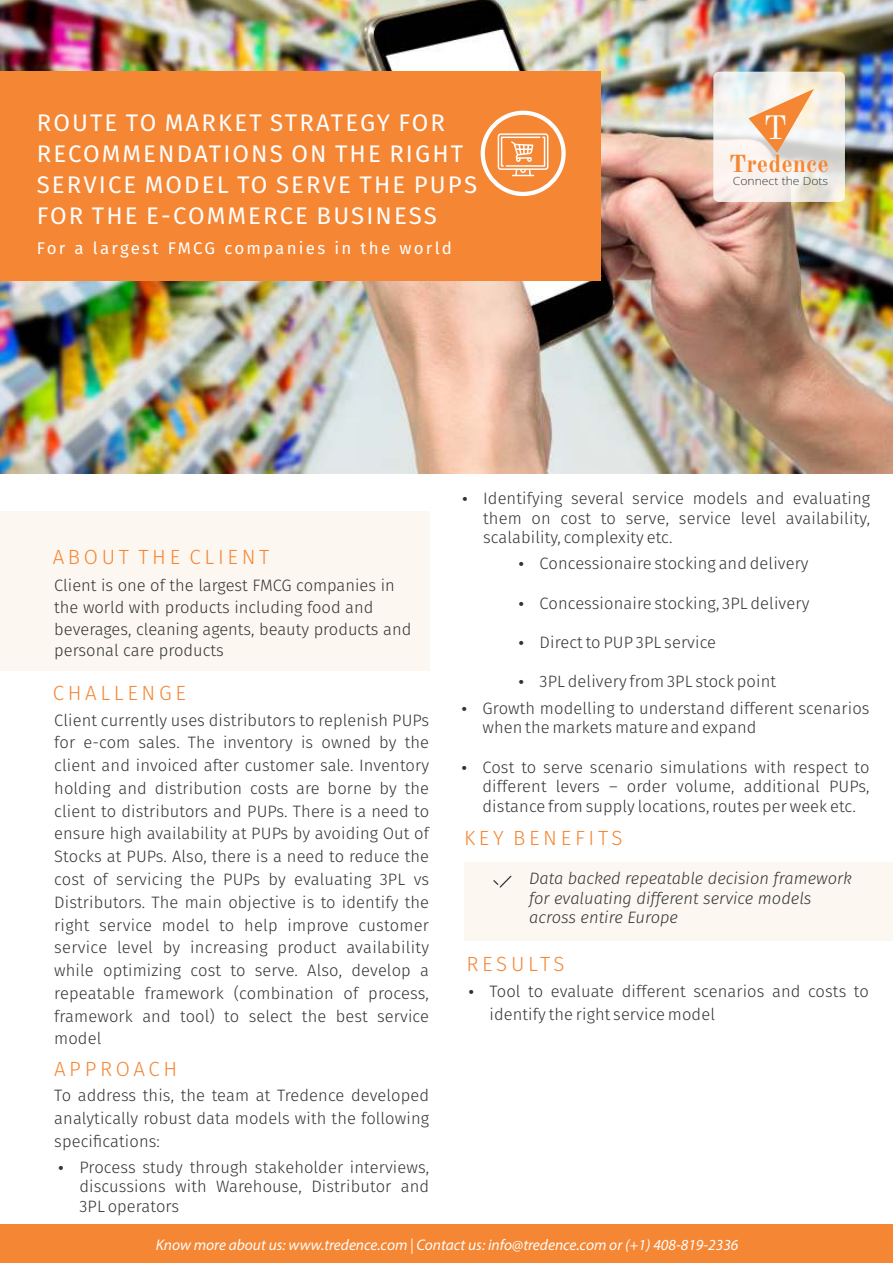
<style>
.page{position:relative;width:893px;height:1263px;background:#fff}
.page>*{position:absolute;margin:0;border:0;box-sizing:border-box;transform-origin:0 0}
.t1{font:33.15px "Old Standard TT";color:#fefefe}
.t2{font:700 24.15px "Old Standard TT";color:#f58634}
.t3{font:24px/30.9px "Fira Sans";letter-spacing:.09em;color:#fefefe}
.t4{font:300 20.55px "Fira Sans";letter-spacing:.18em;color:#f58634}
.t5{font:16.95px "Fira Sans";letter-spacing:.135em;color:#fefefe}
.t6{font:300 16.5px/22.8px "Fira Sans";letter-spacing:.005em;color:#323433;text-align:justify}
.t7{font:italic 300 16.5px/19.5px "Fira Sans";color:#323433}
.t8{font:italic 15.45px "Myriad Pro";color:#fefefe}
.t9{font:300 11.25px "Open Sans";color:#383b3c;scale:1.08 1}
</style>
<div class="page">
<img style="left:0;top:0;width:893px;height:474px">
<div style="left:1px;top:72px;width:600px;height:209px;background:#f58634"></div>
<div style="left:713px;top:72px;width:132px;height:130px;background:#fefefe;border-radius:6px;opacity:.8"></div>
<svg style="left:748px;top:89px;width:66px;height:64px"></svg>
<div style="left:0;top:511px;width:430px;height:159px;background:#fcf7f1"></div>
<div style="left:481px;top:111px;width:85px;height:85px;border:4px solid #fefefe;border-radius:50%"></div>
<div style="left:465px;top:862px;width:428px;height:79px;background:#fcf7f1"></div>
<div style="left:1px;top:1224px;width:892px;height:39px;background:#f58634"></div>
<svg style="left:493px;top:875px;width:19px;height:13px"></svg>
<svg style="left:498px;top:133px;width:50px;height:43px"></svg>
<h3 class="t3" style="left:37px;top:108px;width:442px">ROUTE TO MARKET STRATEGY FOR<br>RECOMMENDATIONS ON THE RIGHT<br>SERVICE MODEL TO SERVE THE PUPS<br>FOR THE E-COMMERCE BUSINESS</h3>
<p class="t5" style="left:37px;top:238px;width:417px">For a largest FMCG companies in the world</p>
<h1 class="t1" style="left:763px;top:114px;width:25px">T</h1>
<h2 class="t2" style="left:729px;top:154px;width:101px">Tredence</h2>
<p class="t9" style="left:733px;top:176px;width:90px">Connect the Dots</p>
<p class="t4" style="left:53px;top:545px;width:218px">ABOUT THE CLIENT</p>
<p class="t6" style="left:54px;top:575px;width:359px;line-height:21.6px;text-align:left">Client is one of the largest FMCG companies in the world with products including food and beverages, cleaning agents, beauty products and personal care products</p>
<p class="t4" style="left:53px;top:681px;width:135px">CHALLENGE</p>
<p class="t6" style="left:54px;top:709px;width:376px">Client currently uses distributors to replenish PUPs for e-com sales. The inventory is owned by the client and invoiced after customer sale. Inventory holding and distribution costs are borne by the client to distributors and PUPs. There is a need to ensure high availability at PUPs by avoiding Out of Stocks at PUPs. Also, there is a need to reduce the cost of servicing the PUPs by evaluating 3PL vs Distributors. The main objective is to identify the right service model to help improve customer service level by increasing product availability while optimizing cost to serve. Also, develop a repeatable framework (combination of process, framework and tool) to select the best service model</p>
<p class="t4" style="left:54px;top:1057px;width:125px">APPROACH</p>
<p class="t6" style="left:54px;top:1084px;width:376px">To address this, the team at Tredence developed analytically robust data models with the following specifications:</p>
<p class="t6" style="left:483px;top:488px;width:388px;line-height:19.6px">Identifying several service models and evaluating them on cost to serve, service level availability, scalability, complexity etc.</p>
<p class="t6" style="left:540px;top:552px;width:271px">Concessionaire stocking and delivery</p>
<p class="t6" style="left:540px;top:592px;width:271px">Concessionaire stocking, 3PL delivery</p>
<p class="t6" style="left:540px;top:631px;width:178px">Direct to PUP 3PL service</p>
<p class="t6" style="left:483px;top:668px;width:388px;line-height:26.8px;text-indent:57px">3PL delivery from 3PL stock point<br>Growth modelling to understand different scenarios</p>
<p class="t6" style="left:483px;top:716px;width:275px">when the markets mature and expand</p>
<p class="t6" style="left:483px;top:757px;width:388px;line-height:19.6px">Cost to serve scenario simulations with respect to different levers – order volume, additional PUPs, distance from supply locations, routes per week etc.</p>
<p class="t4" style="left:464px;top:826px;width:160px">KEY BENEFITS</p>
<p class="t7" style="left:529px;top:869px;width:324px">Data backed repeatable decision framework for evaluating different service models across entire Europe</p>
<p class="t4" style="left:466px;top:952px;width:99px">RESULTS</p>
<p class="t6" style="left:489px;top:980px;width:381px">Tool to evaluate different scenarios and costs to identify the right service model</p>
<p class="t6" style="left:79px;top:1157px;width:351px;line-height:19.6px">Process study through stakeholder interviews, discussions with Warehouse, Distributor and 3PL operators</p>
<p class="t8" style="left:156px;top:1238px;width:584px">Know more about us: www.tredence.com | Contact us: info@tredence.com or (+1) 408-819-2336</p>
</div>
